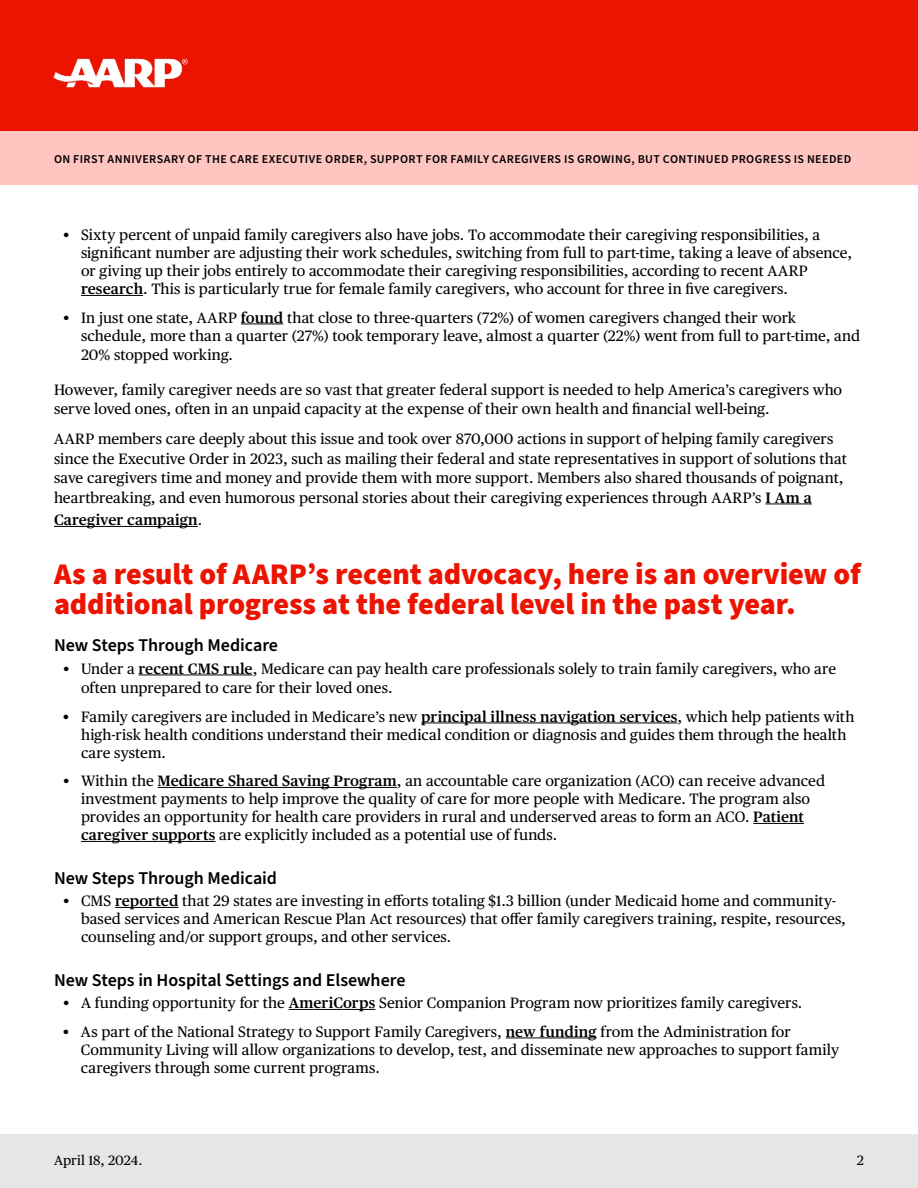
<style>
.page{position:relative;width:918px;height:1188px;background:#fff}
.page>*{position:absolute;margin:0;border:0;box-sizing:border-box;transform-origin:0 0}
.t1{font:900 30px/30px "Source Sans Pro";letter-spacing:-.005em;color:#ec1300}
.t2{font:600 18px "Source Sans Pro";letter-spacing:-.005em;color:#000}
.t3{font:15px/18px "Publico Text";letter-spacing:.005em;color:#000}
.t4{font:600 15px "Publico Text";letter-spacing:.01em;color:#000}
.t5{font:13.5px "Publico Text";letter-spacing:.005em;color:#000}
.t6{font:600 12px "Source Sans Pro";letter-spacing:.035em;color:#000}
.s1{font-weight:600}
.s2{font-weight:400}
</style>
<div class="page">
<div style="left:0;top:0;width:918px;height:131px;background:#ec1300"></div>
<div style="left:0;top:131px;width:918px;height:53px;background:#ffc5c0"></div>
<img style="left:53px;top:58px;width:135px;height:30px">
<div style="left:0;top:1134px;width:918px;height:54px;background:#e6e6e6"></div>
<hr style="left:81px;top:295px;width:62px;height:1px;background:#000">
<hr style="left:241px;top:324px;width:42px;height:1px;background:#000">
<hr style="left:765px;top:504px;width:47px;height:1px;background:#000">
<hr style="left:54px;top:526px;width:144px;height:1px;background:#000">
<hr style="left:139px;top:675px;width:114px;height:1px;background:#000">
<hr style="left:421px;top:723px;width:257px;height:1px;background:#000">
<hr style="left:158px;top:787px;width:239px;height:1px;background:#000">
<hr style="left:753px;top:823px;width:51px;height:1px;background:#000">
<hr style="left:81px;top:841px;width:134px;height:1px;background:#000">
<hr style="left:115px;top:907px;width:63px;height:1px;background:#000">
<hr style="left:289px;top:1009px;width:86px;height:1px;background:#000">
<hr style="left:506px;top:1038px;width:91px;height:1px;background:#000">
<p class="t6" style="left:54px;top:151px;width:799px">ON FIRST ANNIVERSARY OF THE CARE EXECUTIVE ORDER, SUPPORT FOR FAMILY CAREGIVERS IS GROWING, BUT CONTINUED PROGRESS IS NEEDED</p>
<p class="t3" style="left:81px;top:225px;width:773px;text-indent:-18px">• Sixty percent of unpaid family caregivers also have jobs. To accommodate their caregiving responsibilities, a significant number are adjusting their work schedules, switching from full to part-time, taking a leave of absence, or giving up their jobs entirely to accommodate their caregiving responsibilities, according to recent AARP <span class="s1">research</span>. This is particularly true for female family caregivers, who account for three in five caregivers.</p>
<p class="t3" style="left:81px;top:308px;width:781px;text-indent:-18px">• In just one state, AARP <span class="s1">found</span> that close to three-quarters (72%) of women caregivers changed their work schedule, more than a quarter (27%) took temporary leave, almost a quarter (22%) went from full to part-time, and</p>
<p class="t3" style="left:81px;top:345px;width:153px">20% stopped working.</p>
<p class="t3" style="left:54px;top:379px;width:790px;line-height:19.5px">However, family caregiver needs are so vast that greater federal support is needed to help America’s caregivers who serve loved ones, often in an unpaid capacity at the expense of their own health and financial well-being.</p>
<p class="t3" style="left:54px;top:428px;width:794px;line-height:19.5px">AARP members care deeply about this issue and took over 870,000 actions in support of helping family caregivers since the Executive Order in 2023, such as mailing their federal and state representatives in support of solutions that save caregivers time and money and provide them with more support. Members also shared thousands of poignant, heartbreaking, and even humorous personal stories about their caregiving experiences through AARP’s <span class="s1">I Am a</span></p>
<p class="t4" style="left:54px;top:509px;width:150px">Caregiver campaign<span class="s2">.</span></p>
<h1 class="t1" style="left:54px;top:559px;width:808px">As a result of AARP’s recent advocacy, here is an overview of additional progress at the federal level in the past year.</h1>
<p class="t2" style="left:54px;top:633px;width:226px">New Steps Through Medicare</p>
<p class="t3" style="left:81px;top:658px;width:757px;line-height:19.5px;text-indent:-18px">• Under a <span class="s1">recent CMS rule</span>, Medicare can pay health care professionals solely to train family caregivers, who are often unprepared to care for their loved ones.</p>
<p class="t3" style="left:81px;top:707px;width:775px;text-indent:-18px">• Family caregivers are included in Medicare’s new <span class="s1">principal illness navigation services</span>, which help patients with high-risk health conditions understand their medical condition or diagnosis and guides them through the health care system.</p>
<p class="t3" style="left:81px;top:771px;width:746px;text-indent:-18px">• Within the <span class="s1">Medicare Shared Saving Program</span>, an accountable care organization (ACO) can receive advanced investment payments to help improve the quality of care for more people with Medicare. The program also provides an opportunity for health care providers in rural and underserved areas to form an ACO. <span class="s1">Patient caregiver supports</span> are explicitly included as a potential use of funds.</p>
<p class="t2" style="left:54px;top:866px;width:225px">New Steps Through Medicaid</p>
<p class="t3" style="left:81px;top:891px;width:766px;text-indent:-18px">• CMS <span class="s1">reported</span> that 29 states are investing in efforts totaling $1.3 billion (under Medicaid home and community&shy;based services and American Rescue Plan Act resources) that offer family caregivers training, respite, resources, counseling and/or support groups, and other services.</p>
<p class="t2" style="left:54px;top:968px;width:353px">New Steps in Hospital Settings and Elsewhere</p>
<p class="t3" style="left:63px;top:993px;width:741px">• A funding opportunity for the <span class="s1">AmeriCorps</span> Senior Companion Program now prioritizes family caregivers.</p>
<p class="t3" style="left:81px;top:1022px;width:760px;text-indent:-18px">• As part of the National Strategy to Support Family Caregivers, <span class="s1">new funding</span> from the Administration for<br>Community Living will allow organizations to develop, test, and disseminate new approaches to support family caregivers through some current programs.</p>
<p class="t5" style="left:54px;top:1150px;width:90px">April 18, 2024.</p>
<p class="t5" style="left:857px;top:1150px;width:8px">2</p>
</div>
